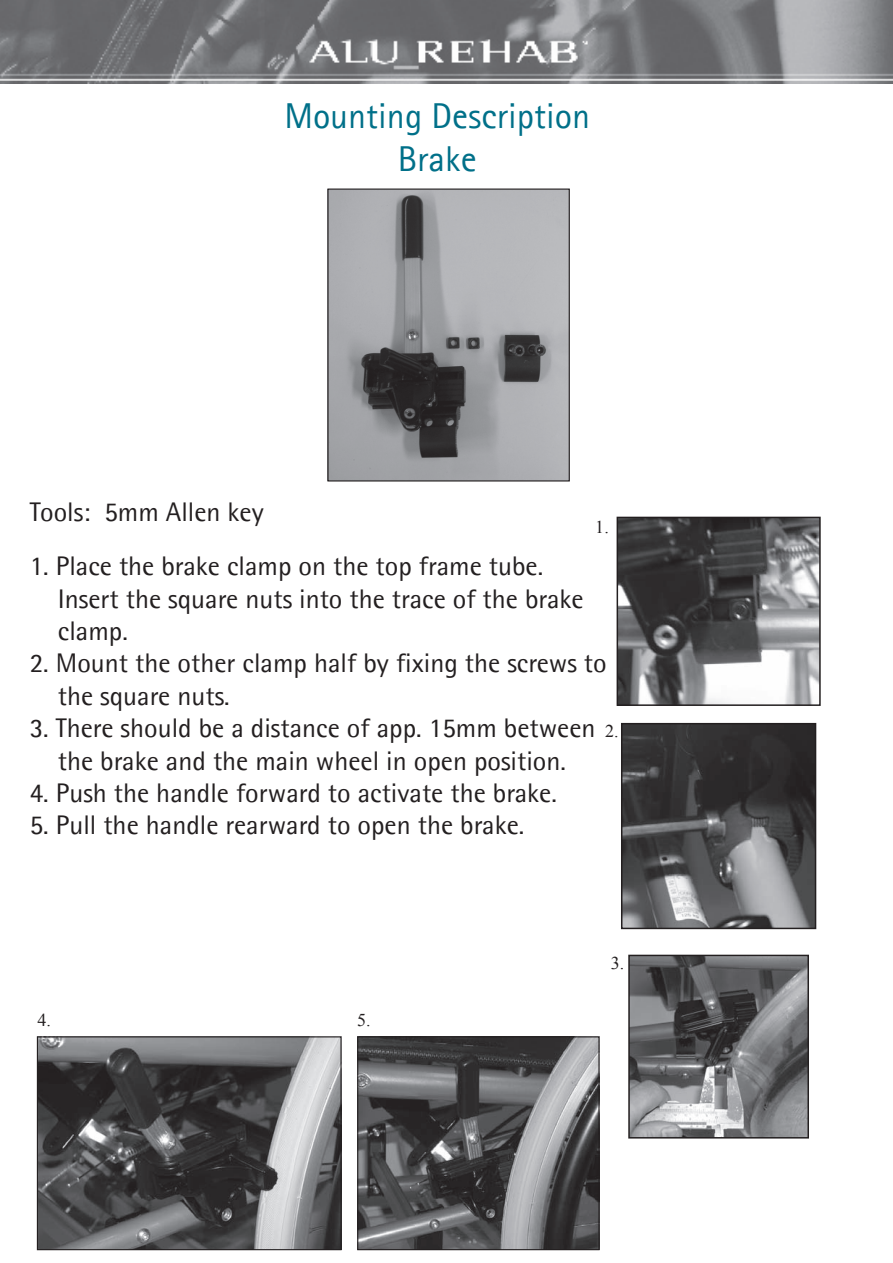
<style>
.page{position:relative;width:893px;height:1263px;background:#fff}
.page>*{position:absolute;margin:0;border:0;box-sizing:border-box;transform-origin:0 0}
.t1{font:36px/43.2px "Agfa Rotis Sans Serif";color:#007089;text-align:center}
.t2{font:27px/32.4px "Agfa Rotis Semisans";color:#231f20}
.t3{font:18px "Times New Roman";color:#231f20}
</style>
<div class="page">
<img style="left:0;top:0;width:893px;height:84px">
<img style="left:329px;top:191px;width:239px;height:288px">
<div style="left:327px;top:189px;width:243px;height:292px;border:1px solid #231f20"></div>
<img style="left:620px;top:520px;width:198px;height:183px">
<div style="left:617px;top:517px;width:204px;height:189px;border:2px solid #231f20"></div>
<img style="left:624px;top:726px;width:189px;height:200px">
<div style="left:621px;top:723px;width:195px;height:206px;border:2px solid #231f20"></div>
<img style="left:631px;top:958px;width:175px;height:177px">
<div style="left:628px;top:955px;width:181px;height:183px;border:2px solid #231f20"></div>
<img style="left:359px;top:1038px;width:239px;height:210px">
<div style="left:357px;top:1036px;width:243px;height:214px;border:1px solid #231f20"></div>
<img style="left:39px;top:1038px;width:301px;height:210px">
<div style="left:37px;top:1036px;width:305px;height:214px;border:1px solid #231f20"></div>
<h1 class="t1" style="left:284px;top:93px;width:307px">Mounting Description<br>Brake</h1>
<p class="t2" style="left:30px;top:496px;width:236px">Tools: 5mm Allen key</p>
<p class="t2" style="left:58px;top:550px;width:527px;text-indent:-28px">1. Place the brake clamp on the top frame tube.<br>Insert the square nuts into the trace of the brake clamp.</p>
<p class="t2" style="left:58px;top:647px;width:550px;text-indent:-28px">2. Mount the other clamp half by fixing the screws to the square nuts.</p>
<p class="t2" style="left:30px;top:712px;width:567px;text-align:center">3. There should be a distance of app. 15mm between the brake and the main wheel in open position.</p>
<p class="t2" style="left:30px;top:776px;width:529px">4. Push the handle forward to activate the brake.</p>
<p class="t2" style="left:30px;top:809px;width:496px">5. Pull the handle rearward to open the brake.</p>
<p class="t3" style="left:595px;top:515px;width:15px">1.</p>
<p class="t3" style="left:605px;top:719px;width:15px">2.</p>
<p class="t3" style="left:37px;top:1008px;width:15px">4.</p>
<p class="t3" style="left:357px;top:1008px;width:15px">5.</p>
<p class="t3" style="left:611px;top:951px;width:15px">3.</p>
</div>
